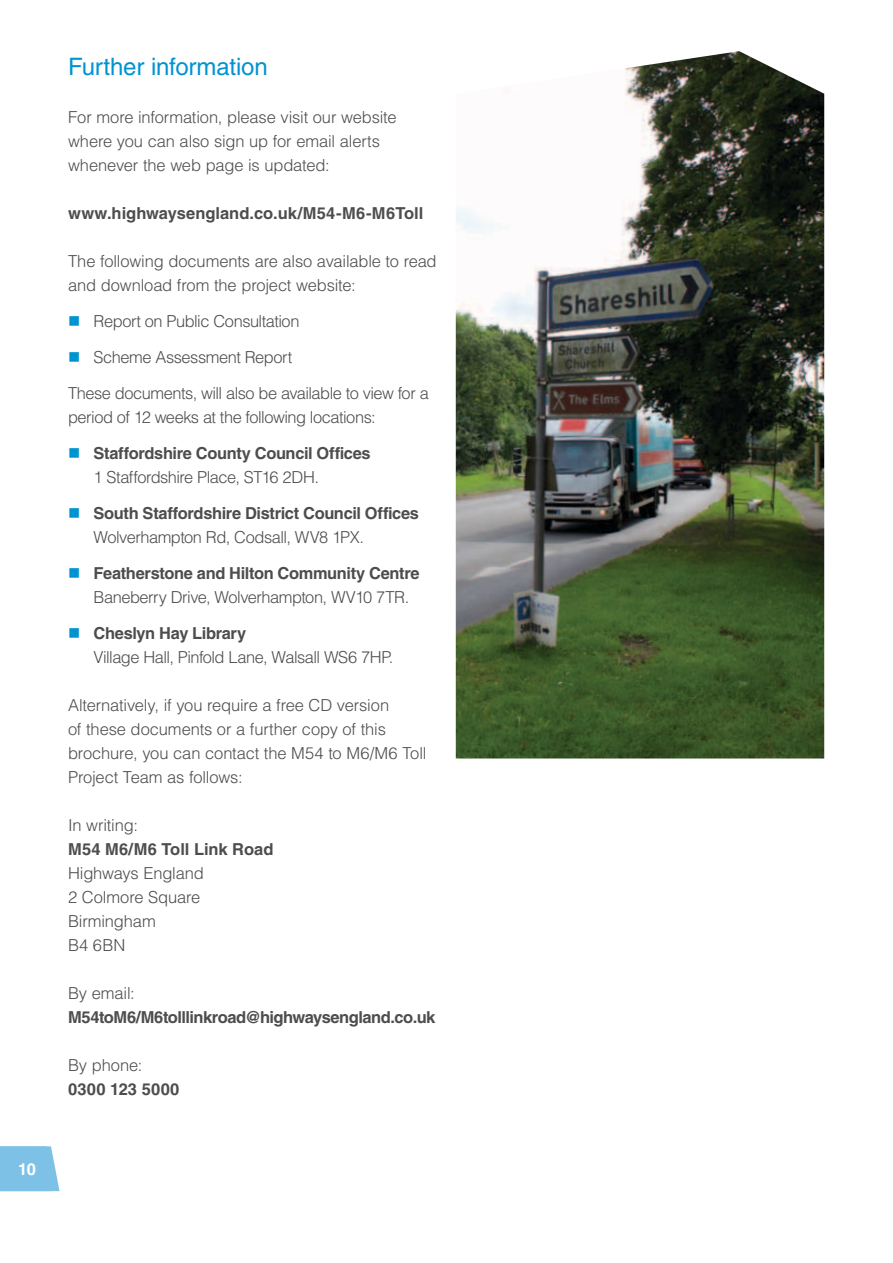
<style>
.page{position:relative;width:893px;height:1263px;background:#fff}
.page>*{position:absolute;margin:0;border:0;box-sizing:border-box;transform-origin:0 0}
.t1{font:24px "Helvetica LT Std";letter-spacing:-.005em;color:#0093d1}
.t2{font:300 16.5px/24px "Helvetica LT Std";letter-spacing:-.015em;color:#4d4d4f}
.t3{font:700 16.5px "Helvetica LT Std";letter-spacing:-.02em;color:#4d4d4f}
.t4{font:700 16.5px "Helvetica LT Std";color:#4d4d4f}
.t5{font:700 16.5px "Helvetica LT Std";letter-spacing:.015em;color:#4d4d4f}
.t6{font:700 16.5px "Helvetica LT Std";color:#fff}
</style>
<div class="page">
<img style="left:456px;top:51px;width:368px;height:707px">
<svg style="left:0;top:1146px;width:60px;height:45px;background:#87c7e8"></svg>
<p class="t6" style="left:18px;top:1159px;width:19px">10</p>
<h1 class="t1" style="left:68px;top:53px;width:201px">Further information</h1>
<p class="t2" style="left:68px;top:105px;width:330px">For more information, please visit our website where you can also sign up for email alerts whenever the web page is updated:</p>
<p class="t4" style="left:68px;top:203px;width:357px">www.highwaysengland.co.uk/M54-M6-M6Toll</p>
<p class="t2" style="left:68px;top:249px;width:370px">The following documents are also available to read and download from the project website:</p>
<p class="t2" style="left:94px;top:309px;width:207px">Report on Public Consultation</p>
<p class="t2" style="left:94px;top:345px;width:200px">Scheme Assessment Report</p>
<p class="t2" style="left:68px;top:381px;width:362px">These documents, will also be available to view for a</p>
<p class="t2" style="left:68px;top:405px;width:309px">period of 12 weeks at the following locations:</p>
<p class="t3" style="left:94px;top:443px;width:279px">Staffordshire County Council Offices</p>
<p class="t2" style="left:94px;top:465px;width:227px">1 Staffordshire Place, ST16 2DH.</p>
<p class="t3" style="left:94px;top:503px;width:327px">South Staffordshire District Council Offices</p>
<p class="t2" style="left:94px;top:525px;width:272px">Wolverhampton Rd, Codsall, WV8 1PX.</p>
<p class="t3" style="left:94px;top:563px;width:328px">Featherstone and Hilton Community Centre</p>
<p class="t2" style="left:94px;top:585px;width:317px">Baneberry Drive, Wolverhampton, WV10 7TR.</p>
<p class="t3" style="left:94px;top:623px;width:154px">Cheslyn Hay Library</p>
<p class="t2" style="left:94px;top:645px;width:301px">Village Hall, Pinfold Lane, Walsall WS6 7HP.</p>
<p class="t2" style="left:68px;top:693px;width:360px">Alternatively, if you require a free CD version<br>of these documents or a further copy of this brochure, you can contact the M54 to M6/M6 Toll Project Team as follows:</p>
<p class="t2" style="left:68px;top:813px;width:71px">In writing:</p>
<p class="t4" style="left:68px;top:839px;width:207px">M54 M6/M6 Toll Link Road</p>
<p class="t2" style="left:68px;top:861px;width:137px">Highways England<br>2 Colmore Square<br>Birmingham<br>B4 6BN</p>
<p class="t2" style="left:68px;top:981px;width:68px">By email:</p>
<p class="t3" style="left:68px;top:1007px;width:369px">M54toM6/M6tolllinkroad@highwaysengland.co.uk</p>
<p class="t2" style="left:68px;top:1053px;width:76px">By phone:</p>
<p class="t5" style="left:68px;top:1079px;width:113px">0300 123 5000</p>
</div>
